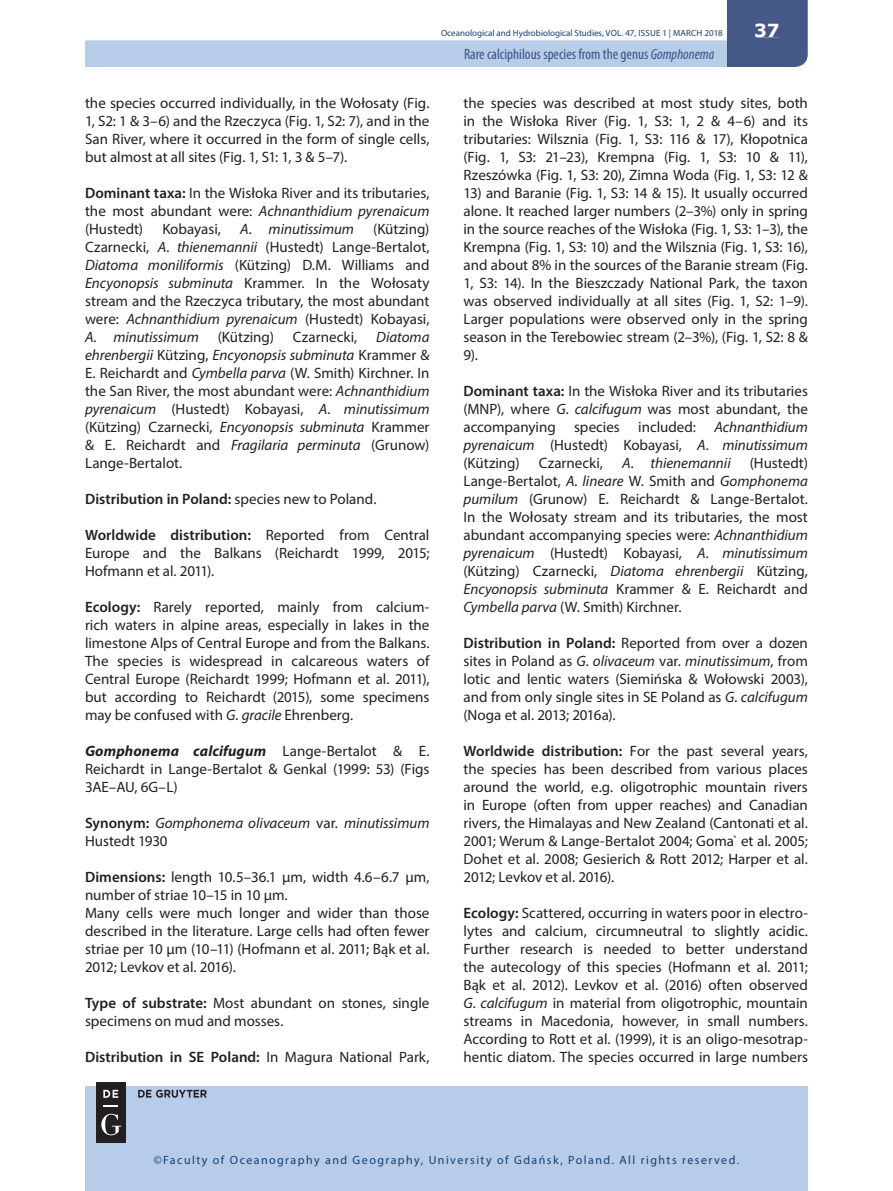
<style>
.page{position:relative;width:893px;height:1191px;background:#fff}
.page>*{position:absolute;margin:0;border:0;box-sizing:border-box;transform-origin:0 0}
.t1{font:700 18px "Verdana";color:#fff}
.t2{font:15px/18px "Myriad Pro";color:#231f20;text-align:justify}
.t3{font:600 15px "Myriad Pro";color:#231f20}
.t4{font:italic 15px/18px "Myriad Pro";color:#231f20}
.t5{font:condensed 15px "Myriad Pro";color:#395586}
.t6{font:12px "Myriad Pro";letter-spacing:.12em;color:#144176}
.t7{font:9px "Myriad Pro";color:#144176}
.s1{font-style:italic}
.s2{font-weight:600}
.s3{font-weight:400}
.s4{font-weight:700;font-style:italic}
.s5{font-weight:600;font-style:normal}
.s6{font-style:normal}
</style>
<div class="page">
<div style="left:85px;top:1086px;width:723px;height:105px;background:#b7cce8"></div>
<svg style="left:85px;top:0;width:723px;height:67px"></svg>
<div style="left:755px;top:24px;width:24px;height:13px;background:#455988"></div>
<div style="left:465px;top:49px;width:183px;height:13px;background:#b7cce8"></div>
<div style="left:651px;top:49px;width:63px;height:13px;background:#b7cce8"></div>
<div style="left:96px;top:1081px;width:30px;height:61px;background:#231f20"></div>
<svg style="left:103px;top:1105px;width:15px;height:1px"></svg>
<svg style="left:103px;top:1089px;width:15px;height:8px"></svg>
<svg style="left:101px;top:1113px;width:20px;height:22px"></svg>
<svg style="left:138px;top:1089px;width:69px;height:8px"></svg>
<p class="t7" style="left:441px;top:28px;width:283px">Oceanological and Hydrobiological Studies, VOL. 47, ISSUE 1 | MARCH 2018</p>
<p class="t5" style="left:464px;top:45px;width:252px">Rare calciphilous species from the genus <span class="s1">Gomphonema</span></p>
<p class="t1" style="left:754px;top:18px;width:27px">37</p>
<p class="t2" style="left:85px;top:94px;width:346px">the species occurred individually, in the Wołosaty (Fig.<br>1, S2: 1 &amp; 3–6) and the Rzeczyca (Fig. 1, S2: 7), and in the San River, where it occurred in the form of single cells, but almost at all sites (Fig. 1, S1: 1, 3 &amp; 5–7).</p>
<p class="t2" style="left:85px;top:184px;width:346px"><span class="s2">Dominant taxa:</span> In the Wisłoka River and its tributaries, the most abundant were: <span class="s1">Achnanthidium pyrenaicum </span>(Hustedt)</p>
<p class="t2" style="left:162px;top:220px;width:60px">Kobayasi,</p>
<p class="t4" style="left:240px;top:220px;width:116px">A. minutissimum</p>
<p class="t2" style="left:85px;top:220px;width:346px;text-indent:288px">(Kützing)<br>Czarnecki, <span class="s1">A. thienemannii</span> (Hustedt) Lange-Bertalot, <span class="s1">Diatoma moniliformis</span> (Kützing) D.M. Williams and <span class="s1">Encyonopsis subminuta</span> Krammer. In the Wołosaty stream and the Rzeczyca tributary, the most abundant were: <span class="s1">Achnanthidium pyrenaicum</span> (Hustedt) Kobayasi, <span class="s1">A. minutissimum</span></p>
<p class="t2" style="left:218px;top:328px;width:58px">(Kützing)</p>
<p class="t2" style="left:293px;top:328px;width:66px">Czarnecki,</p>
<p class="t2" style="left:85px;top:328px;width:346px;text-indent:291px"><span class="s1">Diatoma ehrenbergii</span> Kützing, <span class="s1">Encyonopsis subminuta</span> Krammer &amp; E. Reichardt and <span class="s1">Cymbella parva</span> (W. Smith) Kirchner. In the San River, the most abundant were: <span class="s1">Achnanthidium pyrenaicum</span> (Hustedt) Kobayasi, <span class="s1">A. minutissimum </span>(Kützing) Czarnecki, <span class="s1">Encyonopsis subminuta</span> Krammer &amp; E. Reichardt and <span class="s1">Fragilaria perminuta</span> (Grunow)<br>Lange-Bertalot.</p>
<p class="t3" style="left:85px;top:489px;width:293px">Distribution in Poland: <span class="s3">species new to Poland.</span></p>
<p class="t2" style="left:85px;top:526px;width:346px"><span class="s2">Worldwide distribution:</span> Reported from Central Europe and the Balkans (Reichardt 1999, 2015; Hofmann et al. 2011).</p>
<p class="t2" style="left:85px;top:598px;width:346px"><span class="s2">Ecology:</span> Rarely reported, mainly from calcium&shy;rich waters in alpine areas, especially in lakes in the limestone Alps of Central Europe and from the Balkans.<br>The species is widespread in calcareous waters of Central Europe (Reichardt 1999; Hofmann et al. 2011), but according to Reichardt (2015), some specimens may be confused with <span class="s1">G. gracile</span> Ehrenberg.</p>
<p class="t2" style="left:85px;top:742px;width:346px"><span class="s4">Gomphonema calcifugum</span> Lange-Bertalot &amp; E.<br>Reichardt in Lange-Bertalot &amp; Genkal (1999: 53) (Figs 3AE–AU, 6G–L)</p>
<p class="t4" style="left:85px;top:814px;width:346px"><span class="s5">Synonym:</span> Gomphonema olivaceum <span class="s6">var.</span> minutissimum<br><span class="s6">Hustedt 1930</span></p>
<p class="t2" style="left:85px;top:868px;width:346px;text-align:left"><span class="s2">Dimensions:</span> length 10.5–36.1 µm, width 4.6–6.7 µm, number of striae 10–15 in 10 μm.<br>Many cells were much longer and wider than those described in the literature. Large cells had often fewer striae per 10 μm (10–11) (Hofmann et al. 2011; Bąk et al.<br>2012; Levkov et al. 2016).</p>
<p class="t2" style="left:85px;top:994px;width:346px"><span class="s2">Type of substrate:</span> Most abundant on stones, single specimens on mud and mosses.</p>
<p class="t3" style="left:85px;top:1047px;width:346px">Distribution in SE Poland: <span class="s3">In Magura National Park,</span></p>
<p class="t2" style="left:463px;top:94px;width:346px">the species was described at most study sites, both in the Wisłoka River (Fig. 1, S3: 1, 2 &amp; 4–6) and its tributaries: Wilsznia (Fig. 1, S3: 116 &amp; 17), Kłopotnica (Fig. 1, S3: 21–23), Krempna (Fig. 1, S3: 10 &amp; 11), Rzeszówka (Fig. 1, S3: 20), Zimna Woda (Fig. 1, S3: 12 &amp;</p>
<p class="t2" style="left:463px;top:184px;width:346px">13) and Baranie (Fig. 1, S3: 14 &amp; 15). It usually occurred alone. It reached larger numbers (2–3%) only in spring in the source reaches of the Wisłoka (Fig. 1, S3: 1–3), the Krempna (Fig. 1, S3: 10) and the Wilsznia (Fig. 1, S3: 16), and about 8% in the sources of the Baranie stream (Fig.<br>1, S3: 14). In the Bieszczady National Park, the taxon was observed individually at all sites (Fig. 1, S2: 1–9).<br>Larger populations were observed only in the spring season in the Terebowiec stream (2–3%), (Fig. 1, S2: 8 &amp; 9).</p>
<p class="t2" style="left:463px;top:382px;width:346px"><span class="s2">Dominant taxa:</span> In the Wisłoka River and its tributaries (MNP), where <span class="s1">G. calcifugum</span> was most abundant, the accompanying species included: <span class="s1">Achnanthidium pyrenaicum</span> (Hustedt) Kobayasi, <span class="s1">A. minutissimum </span>(Kützing)</p>
<p class="t2" style="left:463px;top:454px;width:346px;text-indent:286px">(Hustedt)<br>Lange-Bertalot, <span class="s1">A. lineare</span> W. Smith and <span class="s1">Gomphonema pumilum</span> (Grunow) E. Reichardt &amp; Lange-Bertalot.<br>In the Wołosaty stream and its tributaries, the most abundant accompanying species were: <span class="s1">Achnanthidium pyrenaicum</span> (Hustedt) Kobayasi, <span class="s1">A. minutissimum </span>(Kützing) Czarnecki, <span class="s1">Diatoma ehrenbergii</span> Kützing, <span class="s1">Encyonopsis subminuta</span> Krammer &amp; E. Reichardt and <span class="s1">Cymbella parva</span> (W. Smith) Kirchner.</p>
<p class="t2" style="left:463px;top:634px;width:346px"><span class="s2">Distribution in Poland:</span> Reported from over a dozen sites in Poland as <span class="s1">G. olivaceum</span> var. <span class="s1">minutissimum</span>, from lotic and lentic waters (Siemińska &amp; Wołowski 2003), and from only single sites in SE Poland as <span class="s1">G. calcifugum </span>(Noga et al. 2013; 2016a).</p>
<p class="t2" style="left:463px;top:742px;width:346px"><span class="s2">Worldwide distribution:</span> For the past several years, the species has been described from various places around the world, e.g. oligotrophic mountain rivers in Europe (often from upper reaches) and Canadian rivers, the Himalayas and New Zealand (Cantonati et al.<br>2001; Werum &amp; Lange-Bertalot 2004; Goma` et al. 2005; Dohet et al. 2008; Gesierich &amp; Rott 2012; Harper et al.<br>2012; Levkov et al. 2016).</p>
<p class="t2" style="left:463px;top:904px;width:346px"><span class="s2">Ecology:</span> Scattered, occurring in waters poor in electro&shy;lytes and calcium, circumneutral to slightly acidic.<br>Further research is needed to better understand the autecology of this species (Hofmann et al. 2011; Bąk et al. 2012). Levkov et al. (2016) often observed <span class="s1">G. calcifugum</span> in material from oligotrophic, mountain streams in Macedonia, however, in small numbers.<br>According to Rott et al. (1999), it is an oligo-mesotrap&shy;hentic diatom. The species occurred in large numbers</p>
<p class="t2" style="left:539px;top:454px;width:66px">Czarnecki,</p>
<p class="t4" style="left:622px;top:454px;width:110px">A. thienemannii</p>
<p class="t6" style="left:154px;top:1152px;width:587px">©Faculty of Oceanography and Geography, University of Gdańsk, Poland. All rights reserved.</p>
</div>
